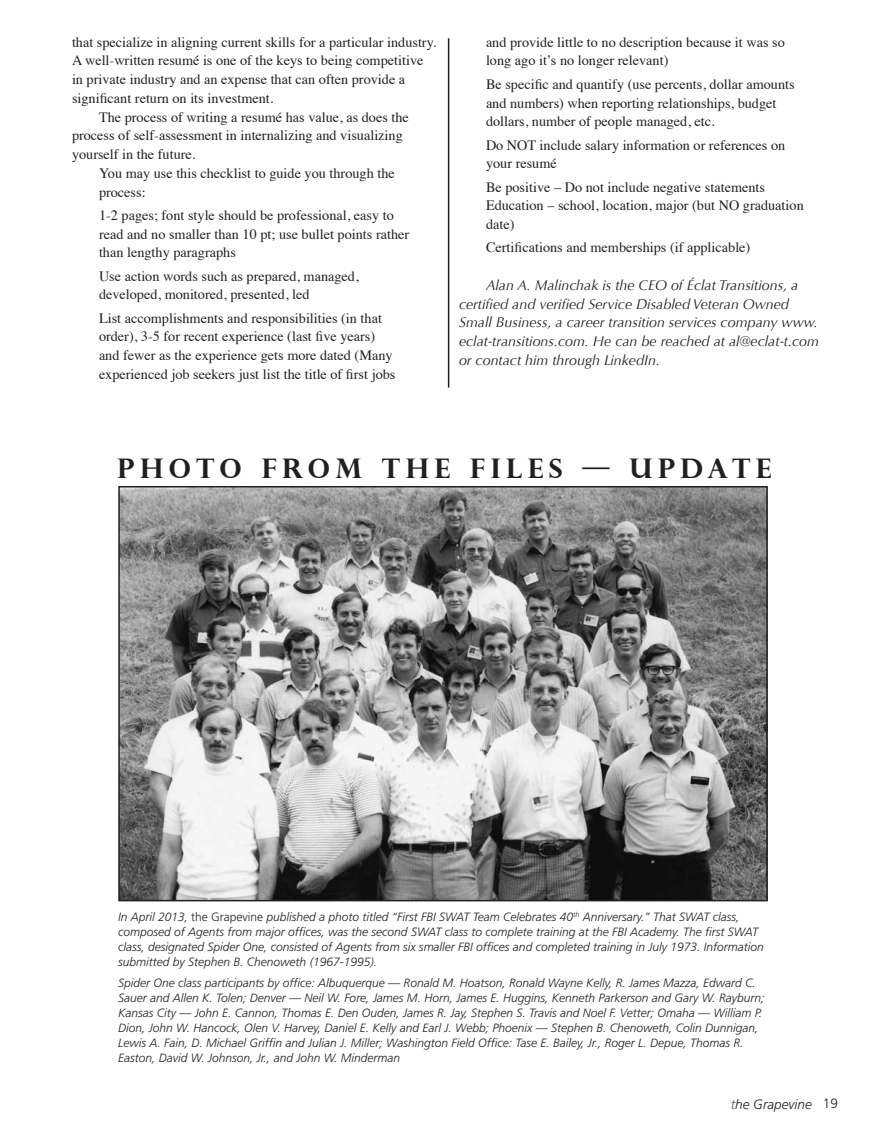
<style>
.page{position:relative;width:891px;height:1134px;background:#fff}
.page>*{position:absolute;margin:0;border:0;box-sizing:border-box;transform-origin:0 0}
.Head{font:700 27px "Perpetua Titling";letter-spacing:.2em;color:#231f20}
.oraclecolumns{font:14.25px/18.8px "Times";color:#231f20}
.oraclecolumns-2{font:italic 14.25px/18.8px "Optima";color:#231f20}
.t1{font:italic 300 13.5px "Frutiger";color:#231f20}
.cutlines{font:italic 300 12px/15px "Frutiger";color:#231f20}
.s1{font-style:normal}
.s2{color:#57585a}
</style>
<div class="page">
<hr style="left:448px;top:38px;width:1px;height:350px;background:#231f20">
<img style="left:121px;top:489px;width:644px;height:409px">
<div style="left:118px;top:486px;width:650px;height:415px;border:2px solid #231f20"></div>
<p class="oraclecolumns" style="left:72px;top:31px;width:366px">that specialize in aligning current skills for a particular industry.<br>A well-written resumé is one of the keys to being competitive in private industry and an expense that can often provide a significant return on its investment.</p>
<p class="oraclecolumns" style="left:72px;top:106px;width:338px;text-indent:27px">The process of writing a resumé has value, as does the process of self-assessment in internalizing and visualizing yourself in the future.</p>
<p class="oraclecolumns" style="left:99px;top:163px;width:297px">You may use this checklist to guide you through the process:</p>
<p class="oraclecolumns" style="left:99px;top:205px;width:312px">1-2 pages; font style should be professional, easy to read and no smaller than 10 pt; use bullet points rather than lengthy paragraphs</p>
<p class="oraclecolumns" style="left:99px;top:265px;width:261px">Use action words such as prepared, managed, developed, monitored, presented, led</p>
<p class="oraclecolumns" style="left:99px;top:307px;width:298px">List accomplishments and responsibilities (in that order), 3-5 for recent experience (last five years) and fewer as the experience gets more dated (Many experienced job seekers just list the title of first jobs</p>
<p class="oraclecolumns" style="left:486px;top:31px;width:300px">and provide little to no description because it was so long ago it’s no longer relevant)</p>
<p class="oraclecolumns" style="left:486px;top:73px;width:310px">Be specific and quantify (use percents, dollar amounts and numbers) when reporting relationships, budget dollars, number of people managed, etc.</p>
<p class="oraclecolumns" style="left:486px;top:134px;width:301px">Do NOT include salary information or references on your resumé</p>
<p class="oraclecolumns" style="left:486px;top:176px;width:281px">Be positive – Do not include negative statements</p>
<p class="oraclecolumns" style="left:486px;top:195px;width:319px">Education – school, location, major (but NO graduation date)</p>
<p class="oraclecolumns" style="left:486px;top:237px;width:266px">Certifications and memberships (if applicable)</p>
<p class="oraclecolumns-2" style="left:459px;top:276px;width:361px;text-indent:27px">Alan A. Malinchak is the CEO of Éclat Transitions, a certified and verified Service Disabled Veteran Owned Small Business, a career transition services company www. eclat-transitions.com. He can be reached at al@eclat-t.com or contact him through LinkedIn.</p>
<p class="Head" style="left:118px;top:452px;width:656px">PHOTO FROM THE FILES — UPDATE</p>
<p class="cutlines" style="left:118px;top:909px;width:647px">In April 2013, <span class="s1">the Grapevine</span> published a photo titled “First FBI SWAT Team Celebrates 40<sup>th</sup> Anniversary.” That SWAT class, composed of Agents from major offices, was the second SWAT class to complete training at the FBI Academy. The first SWAT class, designated Spider One, consisted of Agents from six smaller FBI offices and completed training in July 1973. Information submitted by Stephen B. Chenoweth (1967-1995).</p>
<p class="cutlines" style="left:118px;top:975px;width:648px">Spider One class participants by office: Albuquerque — Ronald M. Hoatson, Ronald Wayne Kelly, R. James Mazza, Edward C.<br>Sauer and Allen K. Tolen; Denver — Neil W. Fore, James M. Horn, James E. Huggins, Kenneth Parkerson and Gary W. Rayburn; Kansas City — John E. Cannon, Thomas E. Den Ouden, James R. Jay, Stephen S. Travis and Noel F. Vetter; Omaha — William P.<br>Dion, John W. Hancock, Olen V. Harvey, Daniel E. Kelly and Earl J. Webb; Phoenix — Stephen B. Chenoweth, Colin Dunnigan, Lewis A. Fain, D. Michael Griffin and Julian J. Miller; Washington Field Office: Tase E. Bailey, Jr., Roger L. Depue, Thomas R.<br>Easton, David W. Johnson, Jr., and John W. Minderman</p>
<p class="t1" style="left:731px;top:1096px;width:109px"><span class="s2">t</span>he Grapevine <span class="s1">19</span></p>
</div>
